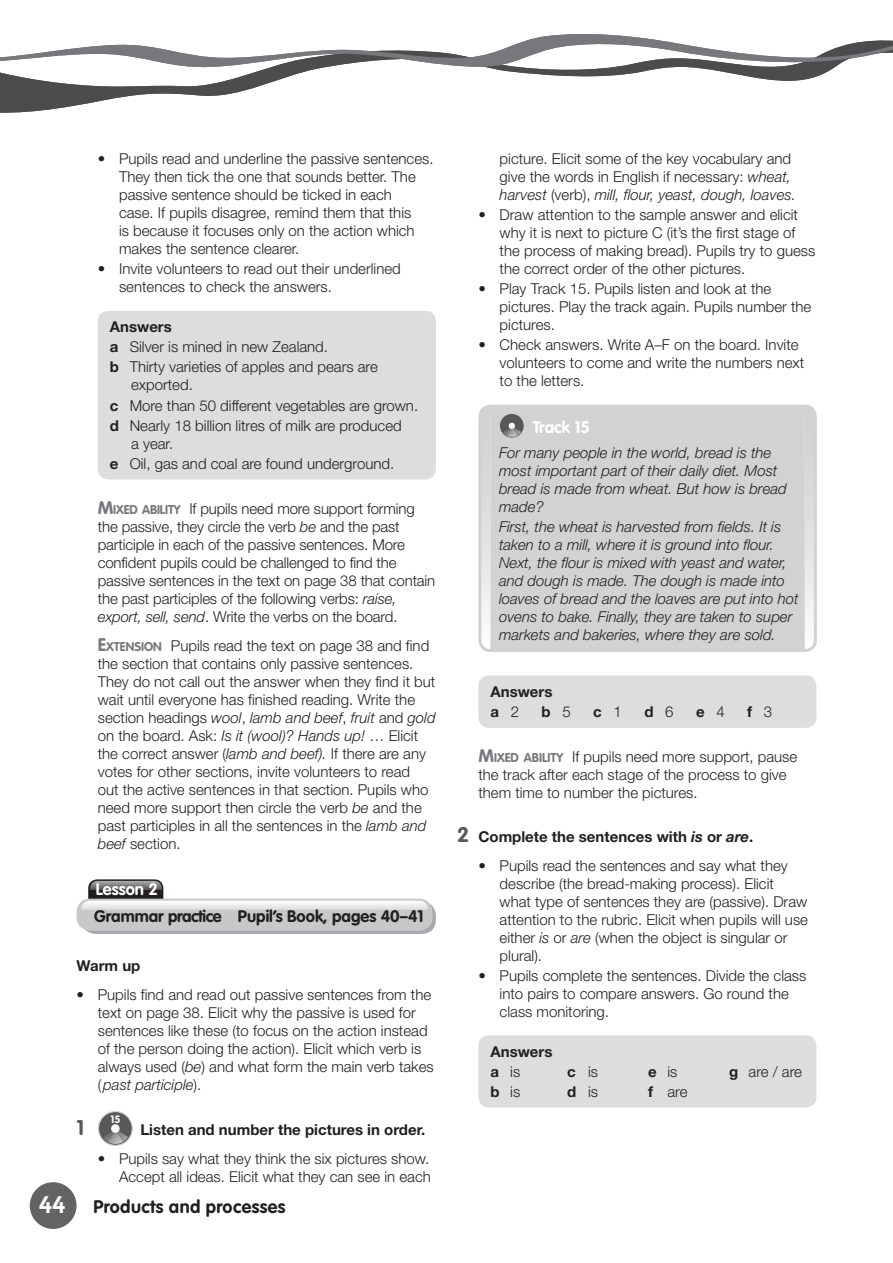
<style>
.page{position:relative;width:893px;height:1263px;background:#fff}
.page>*{position:absolute;margin:0;border:0;box-sizing:border-box;transform-origin:0 0}
.t1{font:700 21px "VAG Rounded Std";color:#57585a}
.t2{font:700 18px "VAG Rounded Std";letter-spacing:.02em;color:#231f20}
.t3{font:700 16.5px "VAG Rounded Std";color:#231f20}
.t4{font:700 16.5px "VAG Rounded Std";color:#fff}
.t5{font:300 15px/18px "Helvetica Neue LT Std";color:#231f20}
.t6{font:italic 300 15px/18px "Helvetica Neue LT Std";color:#231f20}
.t7{font:700 15px/20.1px "Helvetica Neue LT Std";color:#231f20}
.t8{font:700 10.5px "VAG Rounded Std";color:#fff}
.s1{font-weight:700}
.s2{font-family:"VAG Rounded Std";font-weight:700;font-size:18px;color:#76787b}
.s3{font-family:"VAG Rounded Std";font-weight:700;font-size:12.6px;color:#76787b}
.s4{font-style:italic}
.s5{font-family:"Sassoon Infant Std";font-size:24px;color:#fff}
.s6{font-weight:300}
.s7{font-family:"VAG Rounded Std";font-size:21px;color:#57585a}
</style>
<div class="page">
<div style="left:98px;top:311px;width:338px;height:168px;background:#dcdddf;border-radius:11px"></div>
<div style="left:82px;top:902px;width:354px;height:32px;background:#a8a9ad;border-radius:14px"></div>
<div style="left:77px;top:899px;width:356px;height:32px;background:#c7c8ca;border-radius:14px"></div>
<svg style="left:81px;top:879px;width:347px;height:31px"></svg>
<div style="left:98px;top:1111px;width:34px;height:34px;background:#57585a;border-radius:50%"></div>
<div style="left:98px;top:1111px;width:35px;height:35px;border:1px solid #d1d2d4;border-radius:50%"></div>
<svg style="left:103px;top:1124px;width:25px;height:22px"></svg>
<svg style="left:482px;top:409px;width:331px;height:238px"></svg>
<div style="left:490px;top:408px;width:315px;height:5px;background:#d1d2d4"></div>
<div style="left:490px;top:413px;width:315px;height:234px;background:#d1d2d4"></div>
<hr style="left:490px;top:647px;width:315px;height:3px;background:#d1d2d4">
<div style="left:499px;top:413px;width:25px;height:25px;background:#57585a;border-radius:50%"></div>
<div style="left:499px;top:413px;width:26px;height:26px;border:1px solid #d1d2d4;border-radius:50%"></div>
<svg style="left:503px;top:422px;width:18px;height:16px"></svg>
<div style="left:478px;top:405px;width:339px;height:247px;border:3px solid #d1d2d4;border-radius:11px"></div>
<div style="left:478px;top:675px;width:338px;height:53px;background:#dcdddf;border-radius:11px"></div>
<div style="left:478px;top:1035px;width:338px;height:72px;background:#dcdddf;border-radius:11px"></div>
<div style="left:30px;top:1182px;width:47px;height:47px;background:#636366;border-radius:50%"></div>
<svg style="left:0;top:69px;width:832px;height:44px"></svg>
<svg style="left:0;top:34px;width:893px;height:35px"></svg>
<p class="t5" style="left:119px;top:150px;width:316px;text-indent:-21px">• Pupils read and underline the passive sentences.<br>They then tick the one that sounds better. The passive sentence should be ticked in each<br>case. If pupils disagree, remind them that this<br>is because it focuses only on the action which makes the sentence clearer.</p>
<p class="t5" style="left:119px;top:260px;width:283px;text-indent:-21px">• Invite volunteers to read out their underlined sentences to check the answers.</p>
<p class="t5" style="left:110px;top:316px;width:269px;line-height:20.1px"><span class="s1">Answers<br>a</span> Silver is mined in new Zealand.<br><span class="s1">b</span> Thirty varieties of apples and pears are</p>
<p class="t5" style="left:110px;top:375px;width:310px;line-height:20.1px;text-indent:21px">exported.<br><span class="s1">c</span> More than 50 different vegetables are grown. <span class="s1">d</span> Nearly 18 billion litres of milk are produced</p>
<p class="t5" style="left:110px;top:433px;width:286px;line-height:20.1px;text-indent:21px">a year.<br><span class="s1">e</span> Oil, gas and coal are found underground.</p>
<p class="t5" style="left:98px;top:499px;width:339px"><span class="s2">M</span><span class="s3">IXED ABILITY</span> If pupils need more support forming the passive, they circle the verb <span class="s4">be</span> and the past participle in each of the passive sentences. More confident pupils could be challenged to find the passive sentences in the text on page 38 that contain the past participles of the following verbs: <span class="s4">raise, export, sell, send</span>. Write the verbs on the board.</p>
<p class="t5" style="left:98px;top:636px;width:339px"><span class="s2">E</span><span class="s3">XTENSION</span> Pupils read the text on page 38 and find the section that contains only passive sentences.<br>They do not call out the answer when they find it but wait until everyone has finished reading. Write the section headings <span class="s4">wool</span>, <span class="s4">lamb and beef</span>, <span class="s4">fruit</span> and <span class="s4">gold </span>on the board. Ask: <span class="s4">Is it (wool)? Hands up!</span> … Elicit the correct answer (<span class="s4">lamb and beef).</span> If there are any votes for other sections, invite volunteers to read<br>out the active sentences in that section. Pupils who need more support then circle the verb <span class="s4">be</span> and the past participles in all the sentences in the <span class="s4">lamb and beef</span> section.</p>
<p class="t4" style="left:96px;top:879px;width:64px">Lesson 2</p>
<p class="t3" style="left:94px;top:906px;width:331px">Grammar practice Pupil’s Book, pages 40–41</p>
<p class="t7" style="left:77px;top:955px;width:65px">Warm up</p>
<p class="t5" style="left:98px;top:985px;width:337px;text-indent:-21px">• Pupils find and read out passive sentences from the text on page 38. Elicit why the passive is used for sentences like these (to focus on the action instead of the person doing the action). Elicit which verb is always used (<span class="s4">be</span>) and what form the main verb takes (<span class="s4">past participle</span>).</p>
<h1 class="t1" style="left:77px;top:1116px;width:9px">1</h1>
<p class="t8" style="left:111px;top:1113px;width:11px">15</p>
<p class="t7" style="left:140px;top:1120px;width:287px">Listen and number the pictures in order.</p>
<p class="t5" style="left:98px;top:1149px;width:335px;text-align:right">• Pupils say what they think the six pictures show.<br>Accept all ideas. Elicit what they can see in each</p>
<p class="t2" style="left:39px;top:1196px;width:248px"><span class="s5">44</span> Products and processes</p>
<p class="t5" style="left:500px;top:149px;width:298px">picture. Elicit some of the key vocabulary and give the words in English if necessary: <span class="s4">wheat, harvest</span> (verb), <span class="s4">mill, flour, yeast, dough, loaves.</span></p>
<p class="t5" style="left:500px;top:205px;width:317px;text-indent:-21px">• Draw attention to the sample answer and elicit why it is next to picture C (it’s the first stage of the process of making bread). Pupils try to guess the correct order of the other pictures.</p>
<p class="t5" style="left:500px;top:279px;width:313px;text-indent:-21px">• Play Track 15. Pupils listen and look at the pictures. Play the track again. Pupils number the pictures.</p>
<p class="t5" style="left:500px;top:336px;width:306px;text-indent:-21px">• Check answers. Write A–F on the board. Invite volunteers to come and write the numbers next to the letters.</p>
<p class="t4" style="left:533px;top:417px;width:59px">Track 15</p>
<p class="t6" style="left:499px;top:443px;width:289px">For many people in the world, bread is the most important part of their daily diet. Most bread is made from wheat. But how is bread made?</p>
<p class="t6" style="left:499px;top:517px;width:301px">First, the wheat is harvested from fields. It is taken to a mill, where it is ground into flour.<br>Next, the flour is mixed with yeast and water, and dough is made. The dough is made into loaves of bread and the loaves are put into hot ovens to bake. Finally, they are taken to super markets and bakeries, where they are sold.</p>
<p class="t7" style="left:490px;top:681px;width:63px">Answers a <span class="s6">2</span></p>
<p class="t7" style="left:542px;top:701px;width:31px">b <span class="s6">5</span></p>
<p class="t7" style="left:593px;top:701px;width:30px">c <span class="s6">1</span></p>
<p class="t7" style="left:644px;top:701px;width:31px">d <span class="s6">6</span></p>
<p class="t7" style="left:696px;top:701px;width:30px">e <span class="s6">4</span></p>
<p class="t7" style="left:747px;top:701px;width:27px">f <span class="s6">3</span></p>
<p class="t5" style="left:478px;top:748px;width:320px"><span class="s2">M</span><span class="s3">IXED ABILITY</span> If pupils need more support, pause the track after each stage of the process to give them time to number the pictures.</p>
<p class="t7" style="left:457px;top:826px;width:298px"><span class="s7">2</span> Complete the sentences with <span class="s4">is</span> or <span class="s4">are</span>.</p>
<p class="t5" style="left:500px;top:856px;width:310px;text-indent:-21px">• Pupils read the sentences and say what they describe (the bread-making process). Elicit what type of sentences they are (passive). Draw attention to the rubric. Elicit when pupils will use either <span class="s4">is</span> or <span class="s4">are</span> (when the object is singular or plural).</p>
<p class="t5" style="left:500px;top:966px;width:308px;text-indent:-21px">• Pupils complete the sentences. Divide the class into pairs to compare answers. Go round the class monitoring.</p>
<p class="t7" style="left:490px;top:1041px;width:63px">Answers a <span class="s6">is</span></p>
<p class="t5" style="left:567px;top:1062px;width:32px"><span class="s1">c</span> is</p>
<p class="t5" style="left:648px;top:1062px;width:31px"><span class="s1">e</span> is</p>
<p class="t5" style="left:729px;top:1062px;width:74px"><span class="s1">g</span> are / are</p>
<p class="t5" style="left:490px;top:1082px;width:31px"><span class="s1">b</span> is</p>
<p class="t5" style="left:567px;top:1082px;width:32px"><span class="s1">d</span> is</p>
<p class="t5" style="left:648px;top:1082px;width:41px"><span class="s1">f</span> are</p>
</div>
